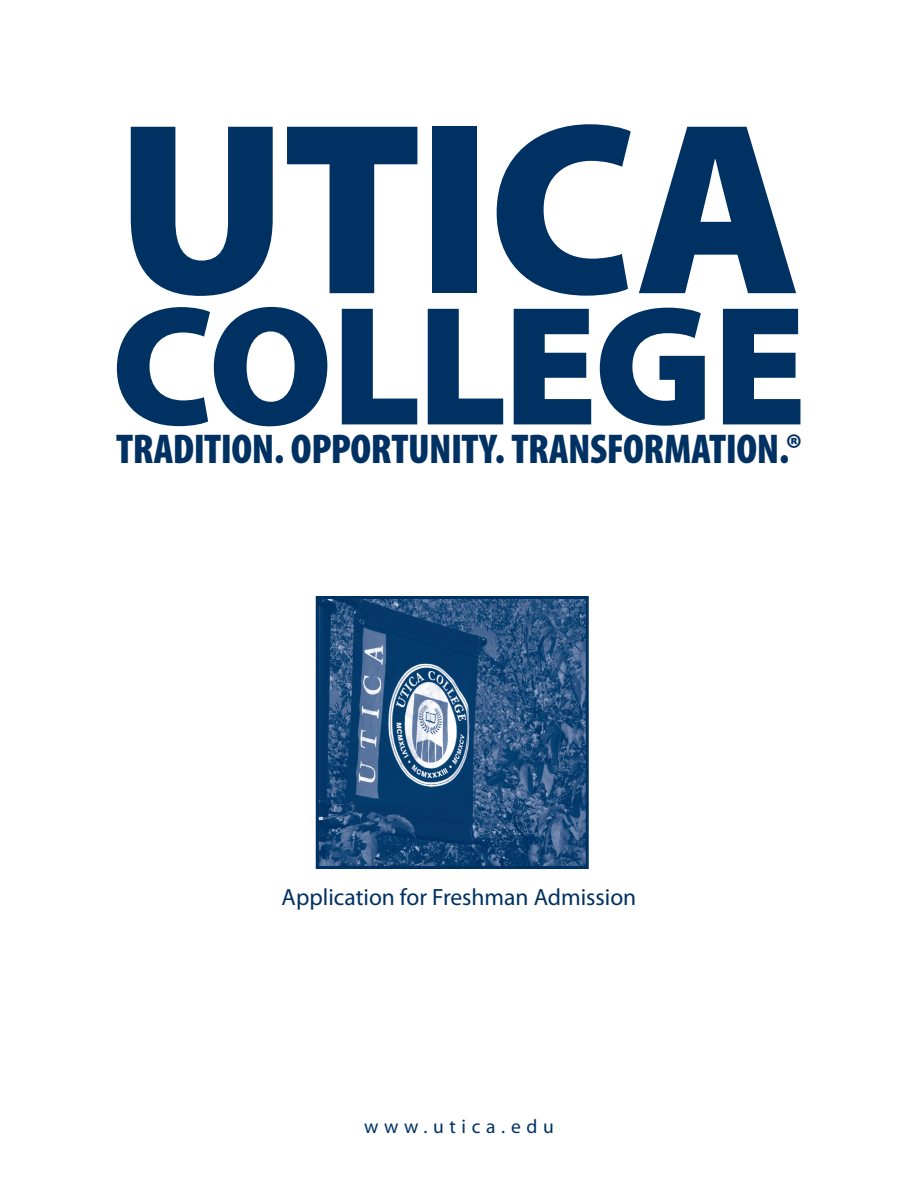
<style>
.page{position:relative;width:918px;height:1188px;background:#fff}
.page>*{position:absolute;margin:0;border:0;box-sizing:border-box;transform-origin:0 0}
.t1{font:900 246.9px "Myriad Pro";letter-spacing:-.02em;color:#003163}
.t2{font:900 171.6px "Myriad Pro";letter-spacing:-.02em;color:#003163}
.t3{font:900 condensed 41.85px "Myriad Pro";letter-spacing:-.01em;color:#003163}
.t4{font:23.55px "Myriad Pro";color:#003163}
.t5{font:19.5px "Myriad";letter-spacing:.29em;color:#003163}
</style>
<div class="page">
<img style="left:320px;top:600px;width:265px;height:265px">
<div style="left:316px;top:596px;width:273px;height:273px;border:3px solid #003163"></div>
<h1 class="t1" style="left:116px;top:70px;width:688px">UTICA</h1>
<h2 class="t2" style="left:111px;top:269px;width:697px">COLLEGE</h2>
<p class="t3" style="left:116px;top:426px;width:687px">TRADITION. OPPORTUNITY. TRANSFORMATION.®</p>
<p class="t4" style="left:282px;top:885px;width:356px">Application for Freshman Admission</p>
<p class="t5" style="left:364px;top:1116px;width:191px">www.utica.edu</p>
</div>
